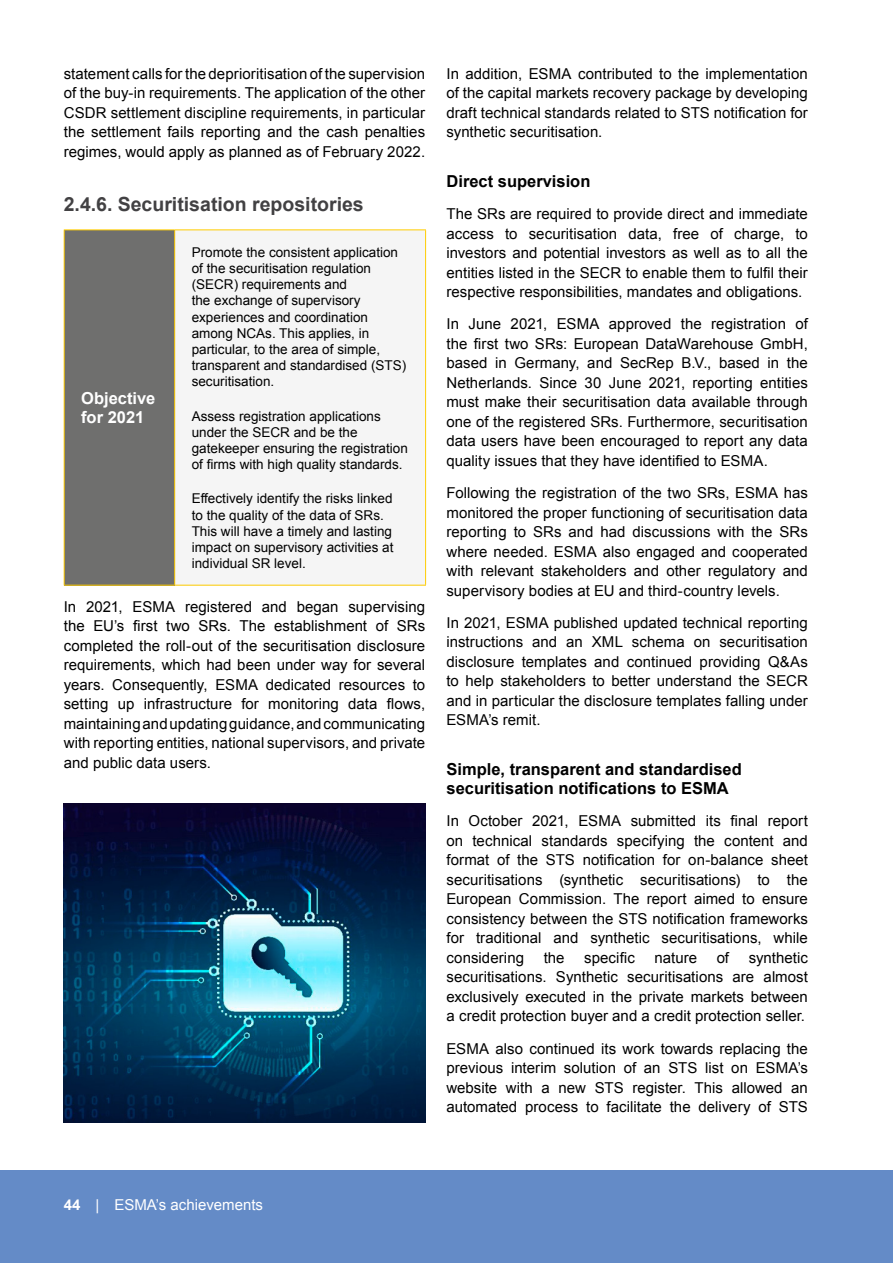
<style>
.page{position:relative;width:893px;height:1263px;background:#fff}
.page>*{position:absolute;margin:0;border:0;box-sizing:border-box;transform-origin:0 0}
.Heading_3{font:700 19.5px "Arial";color:#424143}
.Heading_4{font:700 16.5px/19.5px "Arial";color:#000}
.Table_Subtitle{font:700 16.5px/19.8px "Arial";color:#fff}
.Main_text{font:15px/19.5px "Arial";letter-spacing:.005em;color:#000;text-align:justify}
.t1{font:15px "Arial";color:#fff}
.Main_text-2{font:15px "Arial MT2";color:#000}
.Table_text{font:13.5px/16.2px "Arial";color:#000}
.s1{font-family:"Arial MT2"}
.s2{font-family:"Arial Bold MT2";font-weight:400}
.s3{font-weight:700}
</style>
<div class="page">
<div style="left:0;top:1170px;width:893px;height:93px;background:#648bc7"></div>
<div style="left:64px;top:230px;width:111px;height:355px;background:#6f6f6e"></div>
<div style="left:175px;top:230px;width:251px;height:355px;background:#f5f5f5"></div>
<hr style="left:64px;top:229px;width:111px;height:1px;background:#fc0">
<hr style="left:64px;top:230px;width:1px;height:355px;background:#fc0">
<hr style="left:175px;top:229px;width:251px;height:1px;background:#fc0">
<hr style="left:174px;top:230px;width:1px;height:355px;background:#fc0">
<hr style="left:425px;top:230px;width:1px;height:355px;background:#fc0">
<hr style="left:64px;top:585px;width:111px;height:1px;background:#fc0">
<hr style="left:175px;top:585px;width:251px;height:1px;background:#fc0">
<img style="left:64px;top:804px;width:361px;height:319px">
<p class="Main_text" style="left:64px;top:64px;width:363px">statement calls for the deprioritisation of the supervision of the buy-in requirements. The application of the other CSDR settlement discipline requirements, in particular the settlement fails reporting and the cash penalties regimes, would apply as planned as of February 2022.</p>
<p class="Heading_3" style="left:64px;top:191px;width:301px">2.4.6. Securitisation repositories</p>
<p class="Table_text" style="left:192px;top:244px;width:216px">Promote the consistent application of the securitisation regulation (SECR) requirements and<br>the exchange of supervisory experiences and coordination among NCAs. This applies, in particular, to the area of simple, transparent and standardised (STS) securitisation.</p>
<p class="Table_text" style="left:192px;top:408px;width:218px">Assess registration applications under the SECR and be the gatekeeper ensuring the registration <span class="s1">of firms with high quality standards.</span></p>
<p class="Table_text" style="left:192px;top:491px;width:203px">Effectively identify the risks linked to the quality of the data of SRs.<br>This will have a timely and lasting impact on supervisory activities at individual SR level.</p>
<p class="Main_text" style="left:64px;top:597px;width:363px">In 2021, ESMA registered and began supervising <span class="s1">the EU’s first two SRs. The establishment of SRs </span>completed the roll-out of the securitisation disclosure requirements, which had been under way for several years. Consequently, ESMA dedicated resources to <span class="s1">setting up infrastructure for monitoring data flows, </span>maintaining and updating guidance, and communicating with reporting entities, national supervisors, and private and public data users.</p>
<p class="Table_Subtitle" style="left:81px;top:388px;width:76px">Objective for 2021</p>
<p class="Main_text" style="left:446px;top:64px;width:363px">In addition, ESMA contributed to the implementation of the capital markets recovery package by developing <span class="s1">draft technical standards related to STS notification for </span>synthetic securitisation.</p>
<p class="Heading_4" style="left:446px;top:172px;width:145px">Direct supervision</p>
<p class="Main_text" style="left:446px;top:204px;width:363px">The SRs are required to provide direct and immediate access to securitisation data, free of charge, to investors and potential investors as well as to all the <span class="s1">entities listed in the SECR to enable them to fulfil their </span>respective responsibilities, mandates and obligations.</p>
<p class="Main_text" style="left:446px;top:314px;width:363px">In June 2021, ESMA approved the registration of <span class="s1">the first two SRs: European DataWarehouse GmbH, </span>based in Germany, and SecRep B.V., based in the Netherlands. Since 30 June 2021, reporting entities must make their securitisation data available through one of the registered SRs. Furthermore, securitisation data users have been encouraged to report any data <span class="s1">quality issues that they have identified to ESMA.</span></p>
<p class="Main_text" style="left:446px;top:483px;width:363px">Following the registration of the two SRs, ESMA has monitored the proper functioning of securitisation data reporting to SRs and had discussions with the SRs where needed. ESMA also engaged and cooperated with relevant stakeholders and other regulatory and <span class="s1">supervisory bodies at EU and third-country levels.</span></p>
<p class="Main_text" style="left:446px;top:613px;width:363px">In 2021, ESMA published updated technical reporting instructions and an XML schema on securitisation disclosure templates and continued providing Q&amp;As to help stakeholders to better understand the SECR and in particular the disclosure templates falling under ESMA’s remit.</p>
<p class="Heading_4" style="left:446px;top:760px;width:297px">Simple, transparent and standardised <span class="s2">securitisation notifications to ESMA</span></p>
<p class="Main_text" style="left:446px;top:811px;width:363px"><span class="s1">In October 2021, ESMA submitted its final report </span>on technical standards specifying the content and <span class="s1">format of the STS notification for on-balance sheet </span>securitisations (synthetic securitisations) to the European Commission. The report aimed to ensure <span class="s1">consistency between the STS notification frameworks </span>for traditional and synthetic securitisations, while <span class="s1">considering</span></p>
<p class="Main_text-2" style="left:544px;top:948px;width:22px">the</p>
<p class="Main_text-2" style="left:584px;top:948px;width:52px">specific</p>
<p class="Main_text-2" style="left:654px;top:948px;width:44px">nature</p>
<p class="Main_text-2" style="left:717px;top:948px;width:14px">of</p>
<p class="Main_text" style="left:446px;top:948px;width:363px;text-indent:302px"><span class="s1">synthetic </span>securitisations. Synthetic securitisations are almost exclusively executed in the private markets between a credit protection buyer and a credit protection seller.</p>
<p class="Main_text" style="left:446px;top:1039px;width:363px">ESMA also continued its work towards replacing the previous interim solution of an STS list on ESMA’s website with a new STS register. This allowed an automated process to facilitate the delivery of STS</p>
<p class="t1" style="left:64px;top:1195px;width:201px"><span class="s3">44</span> | ESMA’s achievements</p>
</div>
